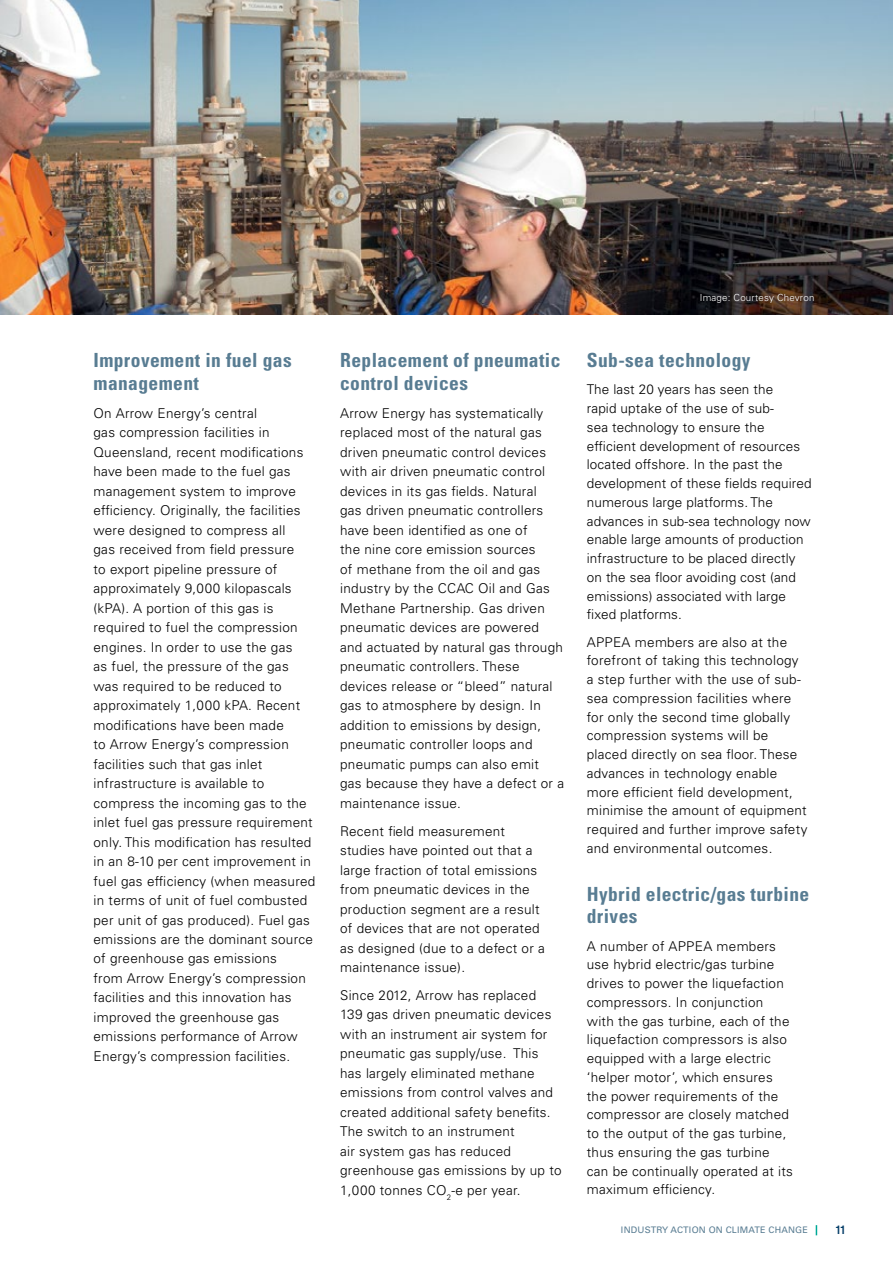
<style>
.page{position:relative;width:893px;height:1263px;background:#fff}
.page>*{position:absolute;margin:0;border:0;box-sizing:border-box;transform-origin:0 0}
.t1{font:700 condensed 19.5px/22.5px "Univers LT Std";letter-spacing:.02em;color:#587c92}
.t2{font:300 13.5px/19.5px "Univers LT Std";letter-spacing:.02em;color:#000}
.t3{font:500 12px "GT Walsheim";color:#003a65}
.t4{font:300 9.75px "Univers LT Std";letter-spacing:.02em;color:#fff}
.t5{font:9px "Univers LT Std";letter-spacing:.02em;color:#587c92}
</style>
<div class="page">
<img style="left:0;top:0;width:893px;height:315px">
<h1 class="t1" style="left:94px;top:349px;width:200px">Improvement in fuel gas management</h1>
<p class="t2" style="left:94px;top:403px;width:223px">On Arrow Energy’s central<br>gas compression facilities in<br>Queensland, recent modifications have been made to the fuel gas management system to improve efficiency. Originally, the facilities were designed to compress all<br>gas received from field pressure<br>to export pipeline pressure of approximately 9,000 kilopascals (kPA). A portion of this gas is required to fuel the compression engines. In order to use the gas<br>as fuel, the pressure of the gas was required to be reduced to approximately 1,000 kPA. Recent modifications have been made<br>to Arrow Energy’s compression facilities such that gas inlet infrastructure is available to compress the incoming gas to the inlet fuel gas pressure requirement only. This modification has resulted in an 8-10 per cent improvement in fuel gas efficiency (when measured in terms of unit of fuel combusted per unit of gas produced). Fuel gas emissions are the dominant source of greenhouse gas emissions<br>from Arrow Energy’s compression facilities and this innovation has improved the greenhouse gas emissions performance of Arrow<br>Energy’s compression facilities.</p>
<h1 class="t1" style="left:340px;top:349px;width:222px">Replacement of pneumatic control devices</h1>
<p class="t2" style="left:340px;top:403px;width:225px">Arrow Energy has systematically replaced most of the natural gas driven pneumatic control devices with air driven pneumatic control devices in its gas fields. Natural<br>gas driven pneumatic controllers have been identified as one of<br>the nine core emission sources<br>of methane from the oil and gas industry by the CCAC Oil and Gas<br>Methane Partnership. Gas driven pneumatic devices are powered and actuated by natural gas through pneumatic controllers. These devices release or “bleed” natural gas to atmosphere by design. In addition to emissions by design, pneumatic controller loops and pneumatic pumps can also emit<br>gas because they have a defect or a maintenance issue.</p>
<p class="t2" style="left:340px;top:821px;width:206px">Recent field measurement studies have pointed out that a large fraction of total emissions from pneumatic devices in the production segment are a result of devices that are not operated as designed (due to a defect or a maintenance issue).</p>
<p class="t2" style="left:340px;top:985px;width:223px">Since 2012, Arrow has replaced<br>139 gas driven pneumatic devices with an instrument air system for pneumatic gas supply/use. This has largely eliminated methane emissions from control valves and created additional safety benefits.<br>The switch to an instrument<br>air system gas has reduced greenhouse gas emissions by up to<br>1,000 tonnes CO<sub>2</sub>-e per year.</p>
<p class="t4" style="left:700px;top:292px;width:116px">Image: Courtesy Chevron</p>
<h1 class="t1" style="left:587px;top:349px;width:165px">Sub-sea technology</h1>
<p class="t2" style="left:587px;top:380px;width:226px;line-height:18.8px">The last 20 years has seen the<br>rapid uptake of the use of sub-<br>sea technology to ensure the efficient development of resources located offshore. In the past the development of these fields required numerous large platforms. The advances in sub-sea technology now enable large amounts of production infrastructure to be placed directly on the sea floor avoiding cost (and emissions) associated with large fixed platforms.</p>
<p class="t2" style="left:587px;top:632px;width:222px;line-height:18.8px">APPEA members are also at the forefront of taking this technology a step further with the use of sub&shy;sea compression facilities where for only the second time globally compression systems will be placed directly on sea floor. These advances in technology enable more efficient field development, minimise the amount of equipment required and further improve safety and environmental outcomes.</p>
<h1 class="t1" style="left:587px;top:883px;width:224px">Hybrid electric/gas turbine drives</h1>
<p class="t2" style="left:587px;top:936px;width:208px;line-height:18.8px">A number of APPEA members use hybrid electric/gas turbine drives to power the liquefaction compressors. In conjunction with the gas turbine, each of the liquefaction compressors is also equipped with a large electric ‘helper motor’, which ensures the power requirements of the compressor are closely matched to the output of the gas turbine, thus ensuring the gas turbine can be continually operated at its maximum efficiency.</p>
<p class="t5" style="left:621px;top:1224px;width:188px">INDUSTRY ACTION ON CLIMATE CHANGE</p>
<p class="t3" style="left:836px;top:1222px;width:10px">11</p>
</div>
